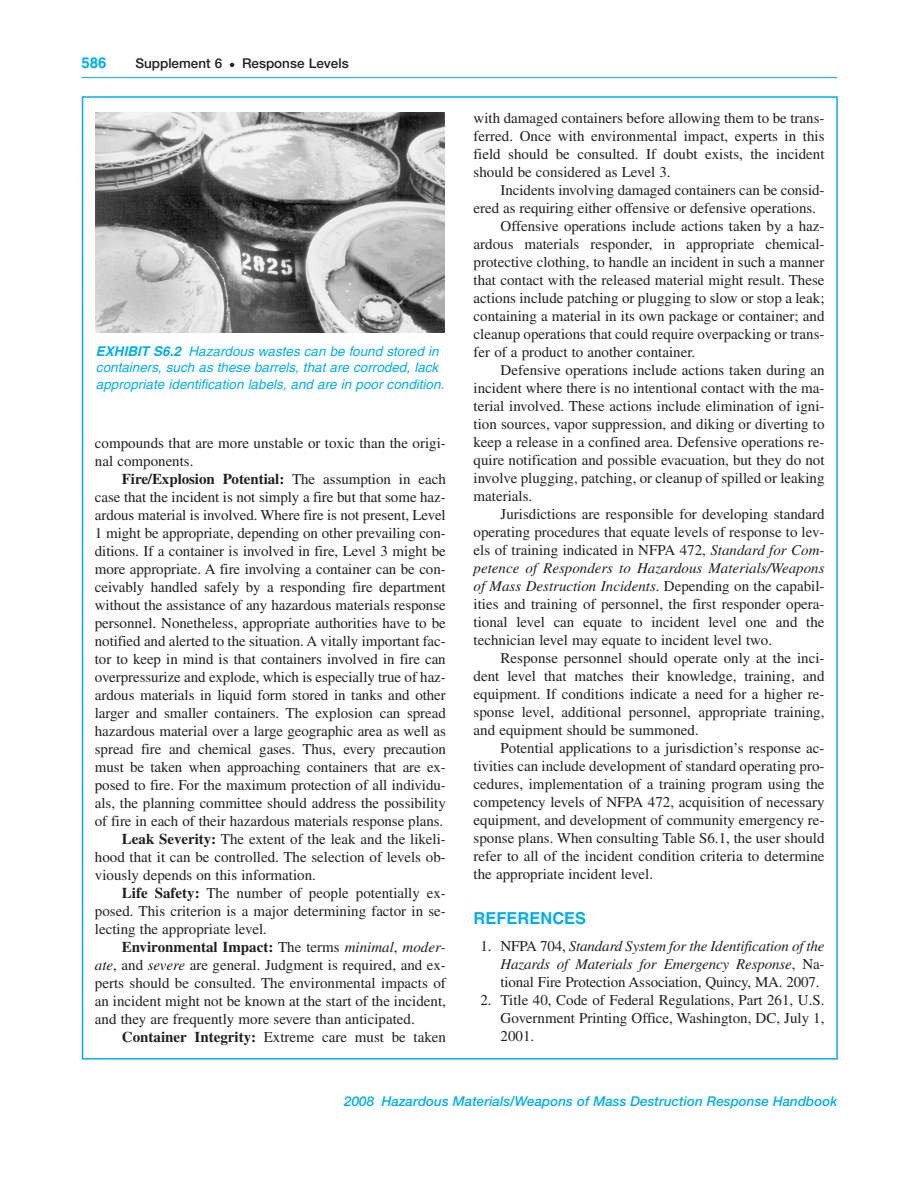
<style>
.page{position:relative;width:918px;height:1188px;background:#fff}
.page>*{position:absolute;margin:0;border:0;box-sizing:border-box;transform-origin:0 0}
.t1{font:700 16.5px "Helvetica";color:#00aeef}
.t2{font:15px/18px "Times";color:#231f20;text-align:justify}
.t3{font:italic 15px/18px "Times";color:#231f20;text-align:justify}
.t4{font:700 15px "Times";letter-spacing:-.005em;color:#231f20}
.t5{font:700 15px "Helvetica";color:#00aeef}
.t6{font:italic 13.5px/16.5px "Helvetica";color:#00aeef}
.t7{font:italic 500 13.5px "Helvetica Neue";color:#00aeef}
.t8{font:500 13.5px "Helvetica Neue";color:#231f20}
.s1{font-weight:700}
.s2{font-weight:400}
.s3{font-weight:400;font-style:italic}
.s4{font-style:italic}
.s5{font-style:normal}
</style>
<div class="page">
<hr style="left:81px;top:77px;width:756px;height:1px;background:#00aeef">
<img style="left:96px;top:113px;width:349px;height:219px">
<p class="t5" style="left:81px;top:57px;width:27px">586</p>
<p class="t8" style="left:135px;top:59px;width:88px">Supplement 6</p>
<p class="t8" style="left:230px;top:59px;width:120px">● Response Levels</p>
<p class="t6" style="left:96px;top:344px;width:350px"><span class="s1">EXHIBIT S6.2</span> Hazardous wastes can be found stored in containers, such as these barrels, that are corroded, lack appropriate identification labels, and are in poor condition.</p>
<p class="t2" style="left:95px;top:435px;width:352px">compounds that are more unstable or toxic than the origi&shy;nal components.</p>
<p class="t4" style="left:122px;top:473px;width:325px">Fire/Explosion Potential: <span class="s2">The assumption in each</span></p>
<p class="t2" style="left:95px;top:489px;width:352px">case that the incident is not simply a fire but that some haz-</p>
<p class="t2" style="left:95px;top:507px;width:352px">ardous material is involved. Where fire is not present, Level</p>
<p class="t2" style="left:95px;top:525px;width:352px">1 might be appropriate, depending on other prevailing con-</p>
<p class="t2" style="left:95px;top:543px;width:352px">ditions. If a container is involved in fire, Level 3 might be</p>
<p class="t2" style="left:95px;top:561px;width:352px">more appropriate. A fire involving a container can be con-</p>
<p class="t2" style="left:95px;top:579px;width:352px">ceivably handled safely by a responding fire department</p>
<p class="t2" style="left:95px;top:597px;width:352px">without the assistance of any hazardous materials response</p>
<p class="t2" style="left:95px;top:615px;width:352px">personnel. Nonetheless, appropriate authorities have to be</p>
<p class="t2" style="left:95px;top:633px;width:352px">notified and alerted to the situation. A vitally important fac-</p>
<p class="t2" style="left:95px;top:651px;width:352px">tor to keep in mind is that containers involved in fire can</p>
<p class="t2" style="left:95px;top:669px;width:352px">overpressurize and explode, which is especially true of haz-</p>
<p class="t2" style="left:95px;top:687px;width:352px">ardous materials in liquid form stored in tanks and other</p>
<p class="t2" style="left:95px;top:705px;width:352px">larger and smaller containers. The explosion can spread</p>
<p class="t2" style="left:95px;top:723px;width:352px">hazardous material over a large geographic area as well as</p>
<p class="t2" style="left:95px;top:741px;width:353px">spread fire and chemical gases. Thus, every precaution</p>
<p class="t2" style="left:95px;top:759px;width:352px">must be taken when approaching containers that are ex-</p>
<p class="t2" style="left:95px;top:777px;width:352px">posed to fire. For the maximum protection of all individu-</p>
<p class="t2" style="left:95px;top:795px;width:352px">als, the planning committee should address the possibility</p>
<p class="t2" style="left:95px;top:813px;width:350px">of fire in each of their hazardous materials response plans.</p>
<p class="t2" style="left:122px;top:831px;width:325px"><span class="s1">Leak Severity:</span> The extent of the leak and the likeli-</p>
<p class="t2" style="left:95px;top:849px;width:352px">hood that it can be controlled. The selection of levels ob-</p>
<p class="t2" style="left:95px;top:867px;width:223px">viously depends on this information.</p>
<p class="t2" style="left:122px;top:885px;width:325px"><span class="s1">Life Safety:</span> The number of people potentially ex-</p>
<p class="t2" style="left:95px;top:903px;width:353px">posed. This criterion is a major determining factor in se-</p>
<p class="t2" style="left:95px;top:921px;width:174px">lecting the appropriate level.</p>
<p class="t4" style="left:122px;top:941px;width:326px">Environmental Impact: <span class="s2">The terms</span> <span class="s3">minimal</span><span class="s2">,</span> <span class="s3">moder-</span></p>
<p class="t2" style="left:95px;top:957px;width:353px"><span class="s4">ate</span>, and <span class="s4">severe</span> are general. Judgment is required, and ex-</p>
<p class="t2" style="left:95px;top:975px;width:352px">perts should be consulted. The environmental impacts of</p>
<p class="t2" style="left:95px;top:993px;width:353px">an incident might not be known at the start of the incident,</p>
<p class="t2" style="left:95px;top:1011px;width:321px">and they are frequently more severe than anticipated.</p>
<p class="t2" style="left:122px;top:1029px;width:326px"><span class="s1">Container Integrity:</span> Extreme care must be taken</p>
<p class="t2" style="left:474px;top:111px;width:353px">with damaged containers before allowing them to be trans&shy;ferred. Once with environmental impact, experts in this field should be consulted. If doubt exists, the incident should be considered as Level 3.</p>
<p class="t2" style="left:501px;top:183px;width:325px">Incidents involving damaged containers can be consid-</p>
<p class="t2" style="left:474px;top:201px;width:344px">ered as requiring either offensive or defensive operations.</p>
<p class="t2" style="left:501px;top:219px;width:325px">Offensive operations include actions taken by a haz-</p>
<p class="t2" style="left:474px;top:237px;width:353px">ardous materials responder, in appropriate chemical-</p>
<p class="t2" style="left:474px;top:255px;width:352px">protective clothing, to handle an incident in such a manner</p>
<p class="t2" style="left:474px;top:273px;width:353px">that contact with the released material might result. These</p>
<p class="t2" style="left:474px;top:291px;width:352px">actions include patching or plugging to slow or stop a leak;</p>
<p class="t2" style="left:474px;top:309px;width:352px">containing a material in its own package or container; and</p>
<p class="t2" style="left:474px;top:327px;width:352px">cleanup operations that could require overpacking or trans-</p>
<p class="t2" style="left:474px;top:345px;width:223px">fer of a product to another container.</p>
<p class="t2" style="left:501px;top:363px;width:325px">Defensive operations include actions taken during an</p>
<p class="t2" style="left:474px;top:381px;width:352px">incident where there is no intentional contact with the ma-</p>
<p class="t2" style="left:474px;top:399px;width:353px">terial involved. These actions include elimination of igni-</p>
<p class="t2" style="left:474px;top:417px;width:352px">tion sources, vapor suppression, and diking or diverting to</p>
<p class="t2" style="left:474px;top:435px;width:353px">keep a release in a confined area. Defensive operations re-</p>
<p class="t2" style="left:474px;top:453px;width:352px">quire notification and possible evacuation, but they do not</p>
<p class="t2" style="left:474px;top:471px;width:352px">involve plugging, patching, or cleanup of spilled or leaking</p>
<p class="t2" style="left:474px;top:489px;width:60px">materials.</p>
<p class="t2" style="left:501px;top:507px;width:325px">Jurisdictions are responsible for developing standard</p>
<p class="t2" style="left:474px;top:525px;width:352px">operating procedures that equate levels of response to lev-</p>
<p class="t2" style="left:474px;top:543px;width:353px">els of training indicated in NFPA 472, <span class="s4">Standard for Com-</span></p>
<p class="t3" style="left:474px;top:561px;width:352px">petence of Responders to Hazardous Materials/Weapons</p>
<p class="t3" style="left:474px;top:579px;width:352px">of Mass Destruction Incidents<span class="s5">. Depending on the capabil-</span></p>
<p class="t2" style="left:474px;top:597px;width:352px">ities and training of personnel, the first responder opera-</p>
<p class="t2" style="left:474px;top:615px;width:352px">tional level can equate to incident level one and the</p>
<p class="t2" style="left:474px;top:633px;width:300px">technician level may equate to incident level two.</p>
<p class="t2" style="left:501px;top:651px;width:325px">Response personnel should operate only at the inci-</p>
<p class="t2" style="left:474px;top:669px;width:352px">dent level that matches their knowledge, training, and</p>
<p class="t2" style="left:474px;top:687px;width:352px">equipment. If conditions indicate a need for a higher re-</p>
<p class="t2" style="left:474px;top:705px;width:352px">sponse level, additional personnel, appropriate training,</p>
<p class="t2" style="left:474px;top:723px;width:227px">and equipment should be summoned.</p>
<p class="t2" style="left:501px;top:741px;width:325px">Potential applications to a jurisdiction’s response ac-</p>
<p class="t2" style="left:474px;top:759px;width:353px">tivities can include development of standard operating pro-</p>
<p class="t2" style="left:474px;top:777px;width:352px">cedures, implementation of a training program using the</p>
<p class="t2" style="left:474px;top:795px;width:352px">competency levels of NFPA 472, acquisition of necessary</p>
<p class="t2" style="left:474px;top:813px;width:352px">equipment, and development of community emergency re-</p>
<p class="t2" style="left:474px;top:831px;width:352px">sponse plans. When consulting Table S6.1, the user should</p>
<p class="t2" style="left:474px;top:849px;width:353px">refer to all of the incident condition criteria to determine</p>
<p class="t2" style="left:474px;top:867px;width:181px">the appropriate incident level.</p>
<p class="t1" style="left:474px;top:913px;width:114px">REFERENCES</p>
<p class="t3" style="left:501px;top:939px;width:326px;text-indent:-20px"><span class="s5">1. NFPA 704,</span> Standard System for the Identification of the Hazards of Materials for Emergency Response<span class="s5">, Na&shy;tional Fire Protection Association, Quincy, MA. 2007.</span></p>
<p class="t2" style="left:501px;top:993px;width:325px;text-indent:-20px">2. Title 40, Code of Federal Regulations, Part 261, U.S.<br>Government Printing Office, Washington, DC, July 1, 2001.</p>
<p class="t7" style="left:344px;top:1096px;width:495px">2008 Hazardous Materials/Weapons of Mass Destruction Response Handbook</p>
</div>
